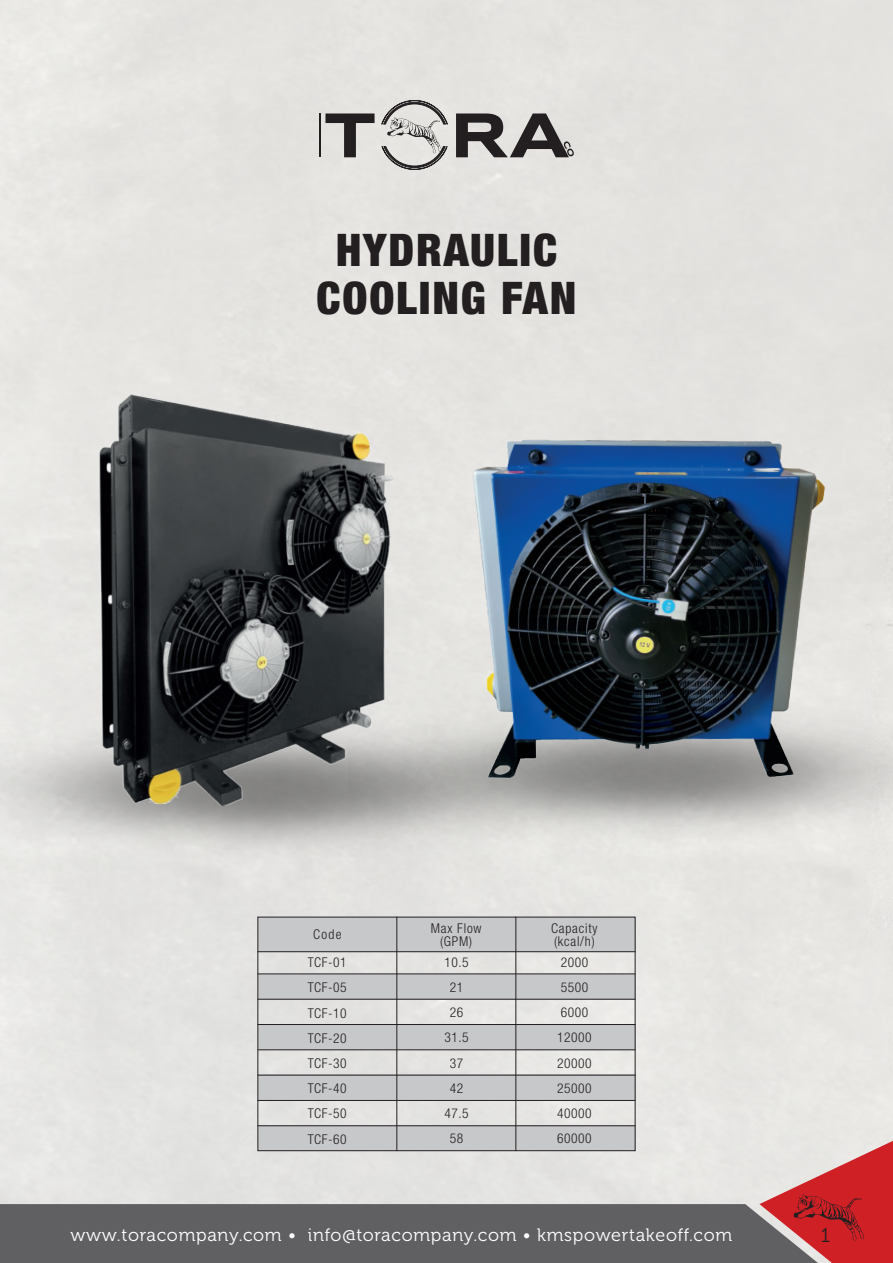
<style>
.page{position:relative;width:893px;height:1263px;background:#fff}
.page>*{position:absolute;margin:0;border:0;box-sizing:border-box;transform-origin:0 0}
.t1{font:900 condensed 45px/48px "Helvetica Neue LT Std";letter-spacing:.04em;color:#231f20;text-align:center}
.t2{font:19.5px "Museo 300";color:#231f20}
.t3{font:18px "Museo 300";letter-spacing:.04em;color:#fff}
.t4{font:300 condensed 13.5px/25.2px "Helvetica Neue LT Std";letter-spacing:.04em;color:#231f20;text-align:justify}
.t5{font:300 condensed 13.5px/13.2px "Helvetica Neue LT Std";letter-spacing:.06em;color:#231f20;text-align:center}
.t6{font:300 condensed 13.5px/28px "Helvetica Neue LT Std";letter-spacing:.07em;color:#231f20;text-align:center}
</style>
<div class="page">
<div style="left:0;top:0;width:893px;height:1204px;background:#e5e4e1"></div>
<div style="left:0;top:1204px;width:759px;height:59px;background:#606063"></div>
<svg style="left:759px;top:1131px;width:134px;height:132px;background:#ca6c6f"></svg>
<img style="left:0;top:693px;width:589px;height:174px">
<img style="left:81px;top:374px;width:341px;height:433px">
<img style="left:348px;top:676px;width:545px;height:174px">
<svg style="left:325px;top:100px;width:249px;height:70px;background:#b2b0af"></svg>
<hr style="left:319px;top:113px;width:1px;height:44px;background:#231f20">
<img style="left:449px;top:408px;width:396px;height:397px">
<div style="left:258px;top:917px;width:377px;height:35px;background:#c7c8ca"></div>
<div style="left:258px;top:974px;width:377px;height:25px;background:#c7c8ca"></div>
<div style="left:258px;top:1024px;width:377px;height:25px;background:#c7c8ca"></div>
<div style="left:258px;top:1075px;width:377px;height:25px;background:#c7c8ca"></div>
<div style="left:258px;top:1126px;width:377px;height:25px;background:#c7c8ca"></div>
<div style="left:257px;top:917px;width:378px;height:234px;border:1px solid #231f20"></div>
<hr style="left:257px;top:951px;width:378px;height:1px;background:#231f20">
<hr style="left:257px;top:973px;width:378px;height:1px;background:#231f20">
<hr style="left:257px;top:999px;width:378px;height:1px;background:#231f20">
<hr style="left:257px;top:1024px;width:378px;height:1px;background:#231f20">
<hr style="left:257px;top:1049px;width:378px;height:1px;background:#231f20">
<hr style="left:257px;top:1075px;width:378px;height:1px;background:#231f20">
<hr style="left:257px;top:1100px;width:378px;height:1px;background:#231f20">
<hr style="left:257px;top:1125px;width:378px;height:1px;background:#231f20">
<hr style="left:396px;top:917px;width:1px;height:234px;background:#231f20">
<hr style="left:515px;top:917px;width:1px;height:234px;background:#231f20">
<h1 class="t1" style="left:317px;top:225px;width:261px">HYDRAULIC<br>COOLING FAN</h1>
<p class="t6" style="left:308px;top:920px;width:40px">Code<br>TCF-01</p>
<p class="t4" style="left:308px;top:975px;width:40px">TCF-05<br>TCF-10<br>TCF-20<br>TCF-30<br>TCF-40<br>TCF-50<br>TCF-60</p>
<p class="t5" style="left:431px;top:921px;width:52px">Max Flow (GPM)</p>
<p class="t5" style="left:551px;top:921px;width:48px;text-align:left">Capacity (kcal/h)</p>
<p class="t4" style="left:444px;top:950px;width:26px">10.5</p>
<p class="t4" style="left:561px;top:950px;width:29px">2000</p>
<p class="t4" style="left:450px;top:975px;width:15px">21</p>
<p class="t4" style="left:561px;top:975px;width:29px">5500</p>
<p class="t4" style="left:450px;top:1000px;width:15px">26</p>
<p class="t4" style="left:561px;top:1000px;width:29px">6000</p>
<p class="t4" style="left:444px;top:1025px;width:26px">31.5</p>
<p class="t4" style="left:557px;top:1025px;width:36px">12000</p>
<p class="t4" style="left:450px;top:1050px;width:15px">37</p>
<p class="t4" style="left:557px;top:1050px;width:36px">20000</p>
<p class="t4" style="left:450px;top:1075px;width:15px">42</p>
<p class="t4" style="left:557px;top:1075px;width:36px">25000</p>
<p class="t4" style="left:444px;top:1100px;width:26px">47.5</p>
<p class="t4" style="left:557px;top:1100px;width:36px">40000</p>
<p class="t4" style="left:450px;top:1125px;width:15px">58</p>
<p class="t4" style="left:557px;top:1125px;width:36px">60000</p>
<h3 class="t3" style="left:70px;top:1225px;width:663px">www.toracompany.com • info@toracompany.com • kmspowertakeoff.com</h3>
<h2 class="t2" style="left:821px;top:1225px;width:11px">1</h2>
</div>
